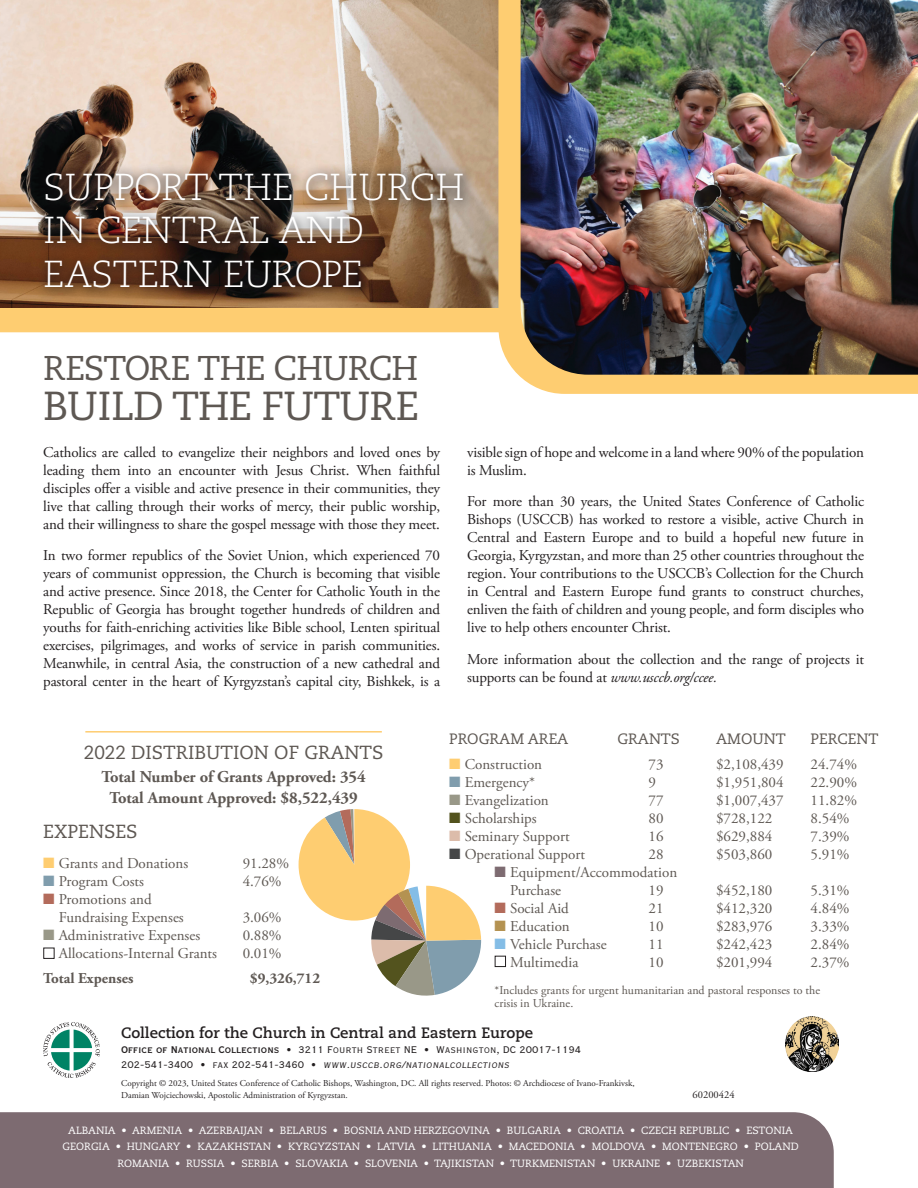
<style>
.page{position:relative;width:918px;height:1188px;background:#fff}
.page>*{position:absolute;margin:0;border:0;box-sizing:border-box;transform-origin:0 0}
.t1{font:40.5px "Caecilia LT Std";letter-spacing:-.02em;color:#5e5853}
.t2{font:300 37.5px/43.5px "Caecilia LT Std";color:#fff}
.t3{font:34.35px "Caecilia LT Std";letter-spacing:-.02em;color:#5e5853}
.t4{font:18.9px "Caecilia LT Std";color:#5e5853}
.t5{font:700 16.5px/21px "Adobe Garamond Pro";color:#5e5853;text-align:center}
.t6{font:15px/18px "Adobe Garamond Pro";letter-spacing:-.01em;color:#231f20;text-align:justify}
.t7{font:15px/18px "Adobe Garamond Pro";color:#5e5853}
.t8{font:700 15px "Caecilia LT Std";color:#231f20}
.t9{font:15px "Caecilia LT Std";color:#5e5853}
.t10{font:700 15px "Adobe Garamond Pro";color:#5e5853}
.t11{font:12.75px/15px "Copperplate Gothic Std 29 BC";color:#231f20}
.t12{font:12px/13.5px "Adobe Garamond Pro";color:#5e5853}
.t13{font:10.5px/16.5px "Caecilia LT Std";color:#fff;text-align:center}
.t14{font:10.5px "Adobe Garamond Pro";color:#231f20}
.t15{font:9px/12.6px "Adobe Garamond Pro";color:#231f20}
.s1{font-style:italic}
.s2{color:#fecd71}
.s3{color:#809dad}
.s4{color:#b36b5b}
.s5{color:#999888}
.s6{color:#fff}
.s7{color:#53531e}
.s8{color:#dcbcaa}
.s9{color:#454647}
.s10{color:#7d6b71}
.s11{color:#b49251}
.s12{color:#84bde6}
.s13{font-family:"Copperplate Gothic Std 30 BC"}
</style>
<div class="page">
<div style="left:0;top:307px;width:498px;height:25px;background:#fecd71"></div>
<img style="left:0;top:0;width:498px;height:307px">
<svg style="left:498px;top:0;width:420px;height:394px;fill:#fecd71"></svg>
<img style="left:521px;top:0;width:397px;height:375px">
<div style="left:0;top:1112px;width:834px;height:76px;background:#7d6b71"></div>
<svg style="left:43px;top:1022px;width:57px;height:56px"></svg>
<img style="left:786px;top:1017px;width:52px;height:54px">
<div style="left:35px;top:163px;width:441px;height:138px;background:#231f20;opacity:.54"></div>
<hr style="left:85px;top:731px;width:297px;height:2px;background:#fecd71">
<svg style="left:299px;top:809px;width:183px;height:187px"></svg>
<h2 class="t2" style="left:43px;top:166px;width:423px">SUPPORT THE CHURCH<br>IN CENTRAL AND<br>EASTERN EUROPE</h2>
<h3 class="t3" style="left:43px;top:349px;width:377px">RESTORE THE CHURCH</h3>
<h1 class="t1" style="left:43px;top:383px;width:377px">BUILD THE FUTURE</h1>
<p class="t6" style="left:43px;top:443px;width:398px">Catholics are called to evangelize their neighbors and loved ones by leading them into an encounter with Jesus Christ. When faithful disciples offer a visible and active presence in their communities, they live that calling through their works of mercy, their public worship, and their willingness to share the gospel message with those they meet.</p>
<p class="t6" style="left:43px;top:547px;width:398px">In two former republics of the Soviet Union, which experienced 70 years of communist oppression, the Church is becoming that visible and active presence. Since 2018, the Center for Catholic Youth in the Republic of Georgia has brought together hundreds of children and youths for faith-enriching activities like Bible school, Lenten spiritual exercises, pilgrimages, and works of service in parish communities.<br>Meanwhile, in central Asia, the construction of a new cathedral and pastoral center in the heart of Kyrgyzstan’s capital city, Bishkek, is a</p>
<p class="t6" style="left:467px;top:443px;width:398px">visible sign of hope and welcome in a land where 90% of the population is Muslim.</p>
<p class="t6" style="left:467px;top:493px;width:398px">For more than 30 years, the United States Conference of Catholic Bishops (USCCB) has worked to restore a visible, active Church in Central and Eastern Europe and to build a hopeful new future in Georgia, Kyrgyzstan, and more than 25 other countries throughout the region. Your contributions to the USCCB’s Collection for the Church in Central and Eastern Europe fund grants to construct churches, enliven the faith of children and young people, and form disciples who live to help others encounter Christ.</p>
<p class="t6" style="left:467px;top:650px;width:398px">More information about the collection and the range of projects it supports can be found at <span class="s1">www.usccb.org/ccee.</span></p>
<p class="t4" style="left:84px;top:742px;width:301px">2022 DISTRIBUTION OF GRANTS</p>
<p class="t5" style="left:101px;top:767px;width:266px">Total Number of Grants Approved: 354<br>Total Amount Approved: $8,522,439</p>
<p class="t4" style="left:43px;top:821px;width:96px">EXPENSES</p>
<p class="t7" style="left:43px;top:855px;width:147px"><span class="s2">■</span> Grants and Donations</p>
<p class="t7" style="left:243px;top:855px;width:48px">91.28%</p>
<p class="t7" style="left:43px;top:873px;width:102px"><span class="s3">■</span> Program Costs</p>
<p class="t7" style="left:243px;top:873px;width:40px">4.76%</p>
<p class="t7" style="left:59px;top:891px;width:127px;text-indent:-16px"><span class="s4">■</span> Promotions and<br>Fundraising Expenses</p>
<p class="t7" style="left:243px;top:909px;width:40px">3.06%</p>
<p class="t7" style="left:43px;top:927px;width:159px"><span class="s5">■</span> Administrative Expenses</p>
<p class="t7" style="left:243px;top:927px;width:40px">0.88%</p>
<p class="t7" style="left:43px;top:945px;width:175px"><span class="s6">■</span> Allocations-Internal Grants</p>
<p class="t7" style="left:243px;top:945px;width:40px">0.01%</p>
<p class="t10" style="left:43px;top:970px;width:92px">Total Expenses</p>
<p class="t10" style="left:250px;top:970px;width:72px">$9,326,712</p>
<p class="t9" style="left:449px;top:730px;width:121px">PROGRAM AREA</p>
<p class="t9" style="left:617px;top:730px;width:64px">GRANTS</p>
<p class="t9" style="left:716px;top:730px;width:71px">AMOUNT</p>
<p class="t9" style="left:811px;top:730px;width:69px">PERCENT</p>
<p class="t7" style="left:449px;top:755px;width:95px"><span class="s2">■</span> Construction</p>
<p class="t7" style="left:649px;top:755px;width:16px">73</p>
<p class="t7" style="left:716px;top:755px;width:69px">$2,108,439</p>
<p class="t7" style="left:811px;top:755px;width:48px">24.74%</p>
<p class="t7" style="left:449px;top:773px;width:87px"><span class="s3">■</span> Emergency*</p>
<p class="t7" style="left:649px;top:773px;width:9px">9</p>
<p class="t7" style="left:716px;top:773px;width:69px">$1,951,804</p>
<p class="t7" style="left:811px;top:773px;width:48px">22.90%</p>
<p class="t7" style="left:449px;top:791px;width:101px"><span class="s5">■</span> Evangelization</p>
<p class="t7" style="left:649px;top:791px;width:16px">77</p>
<p class="t7" style="left:716px;top:791px;width:69px">$1,007,437</p>
<p class="t7" style="left:811px;top:791px;width:48px">11.82%</p>
<p class="t7" style="left:449px;top:809px;width:89px"><span class="s7">■</span> Scholarships</p>
<p class="t7" style="left:649px;top:809px;width:16px">80</p>
<p class="t7" style="left:716px;top:809px;width:58px">$728,122</p>
<p class="t7" style="left:811px;top:809px;width:40px">8.54%</p>
<p class="t7" style="left:449px;top:827px;width:122px"><span class="s8">■</span> Seminary Support</p>
<p class="t7" style="left:649px;top:827px;width:16px">16</p>
<p class="t7" style="left:716px;top:827px;width:58px">$629,884</p>
<p class="t7" style="left:811px;top:827px;width:40px">7.39%</p>
<p class="t7" style="left:449px;top:845px;width:138px"><span class="s9">■</span> Operational Support</p>
<p class="t7" style="left:649px;top:845px;width:16px">28</p>
<p class="t7" style="left:716px;top:845px;width:58px">$503,860</p>
<p class="t7" style="left:811px;top:845px;width:40px">5.91%</p>
<p class="t7" style="left:510px;top:863px;width:169px;text-indent:-16px"><span class="s10">■</span> Equipment/Accommodation<br>Purchase</p>
<p class="t7" style="left:649px;top:881px;width:16px">19</p>
<p class="t7" style="left:716px;top:881px;width:58px">$452,180</p>
<p class="t7" style="left:811px;top:881px;width:40px">5.31%</p>
<p class="t7" style="left:495px;top:899px;width:76px"><span class="s4">■</span> Social Aid</p>
<p class="t7" style="left:649px;top:899px;width:16px">21</p>
<p class="t7" style="left:716px;top:899px;width:58px">$412,320</p>
<p class="t7" style="left:811px;top:899px;width:40px">4.84%</p>
<p class="t7" style="left:495px;top:917px;width:77px"><span class="s11">■</span> Education</p>
<p class="t7" style="left:649px;top:917px;width:16px">10</p>
<p class="t7" style="left:716px;top:917px;width:58px">$283,976</p>
<p class="t7" style="left:811px;top:917px;width:40px">3.33%</p>
<p class="t7" style="left:495px;top:935px;width:114px"><span class="s12">■</span> Vehicle Purchase</p>
<p class="t7" style="left:649px;top:935px;width:16px">11</p>
<p class="t7" style="left:716px;top:935px;width:58px">$242,423</p>
<p class="t7" style="left:811px;top:935px;width:40px">2.84%</p>
<p class="t7" style="left:495px;top:953px;width:85px"><span class="s6">■</span> Multimedia</p>
<p class="t7" style="left:649px;top:953px;width:16px">10</p>
<p class="t7" style="left:716px;top:953px;width:58px">$201,994</p>
<p class="t7" style="left:811px;top:953px;width:40px">2.37%</p>
<p class="t12" style="left:495px;top:983px;width:327px">*Includes grants for urgent humanitarian and pastoral responses to the crisis in Ukraine.</p>
<p class="t8" style="left:121px;top:1024px;width:414px">Collection for the Church in Central and Eastern Europe</p>
<p class="t11" style="left:121px;top:1042px;width:462px"><span class="s13">Office of National Collections</span> • 3211 Fourth Street NE • Washington, DC 20017-1194<br>202-541-3400 • fax 202-541-3460 • www.usccb.org/nationalcollections</p>
<p class="t15" style="left:121px;top:1077px;width:515px">Copyright © 2023, United States Conference of Catholic Bishops, Washington, DC. All rights reserved. Photos: © Archdiocese of Ivano-Frankivsk,<br>Damian Wojciechowski, Apostolic Administration of Kyrgyzstan.</p>
<p class="t14" style="left:693px;top:1089px;width:43px">60200424</p>
<p class="t13" style="left:63px;top:1122px;width:738px">ALBANIA • ARMENIA • AZERBAIJAN • BELARUS • BOSNIA AND HERZEGOVINA • BULGARIA • CROATIA • CZECH REPUBLIC • ESTONIA<br>GEORGIA • HUNGARY • KAZAKHSTAN • KYRGYZSTAN • LATVIA • LITHUANIA • MACEDONIA • MOLDOVA • MONTENEGRO • POLAND<br>ROMANIA • RUSSIA • SERBIA • SLOVAKIA • SLOVENIA • TAJIKISTAN • TURKMENISTAN • UKRAINE • UZBEKISTAN</p>
</div>
